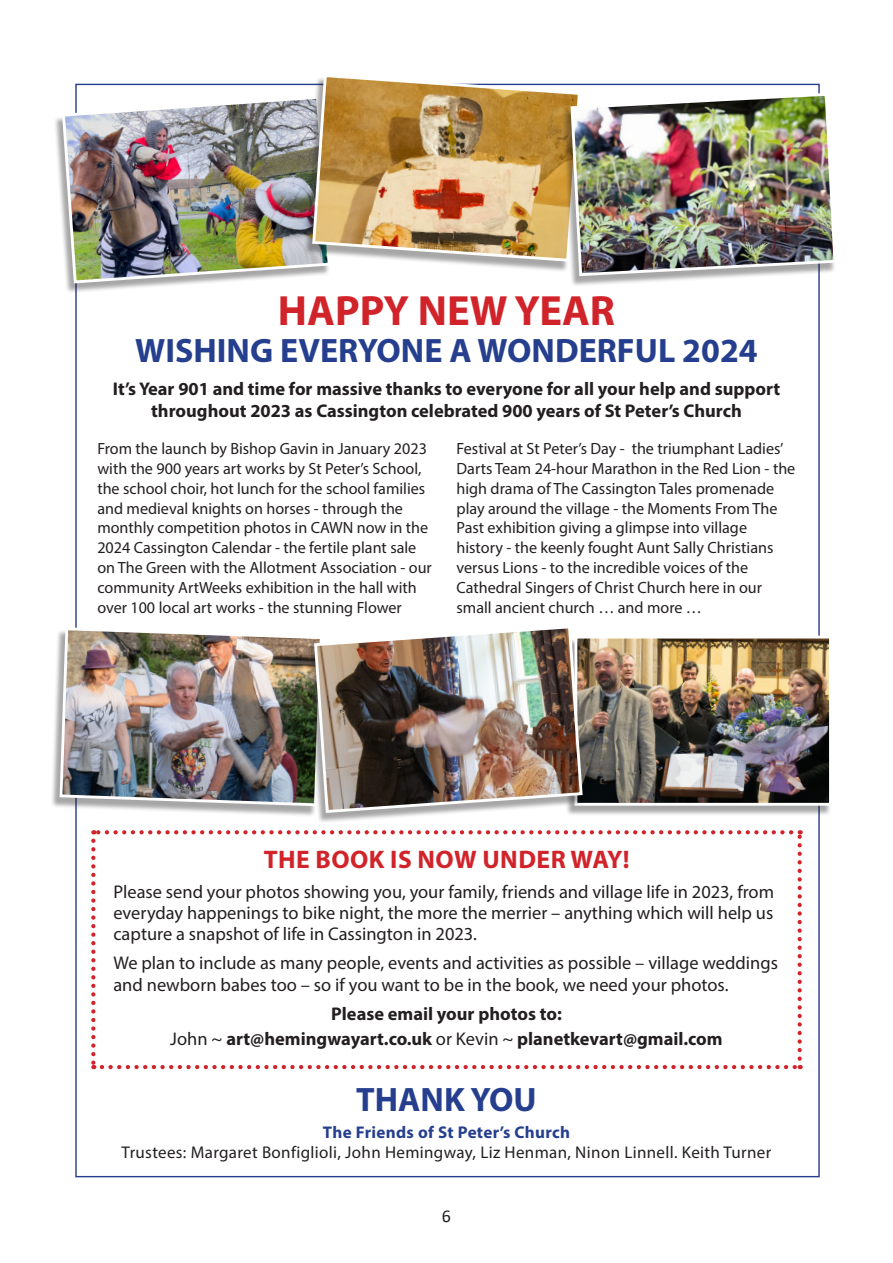
<style>
.page{position:relative;width:893px;height:1263px;background:#fff}
.page>*{position:absolute;margin:0;border:0;box-sizing:border-box;transform-origin:0 0}
.t1{font:700 42.45px "Myriad Pro";color:#d1232a}
.t2{font:700 34.05px "Myriad Pro";color:#253f8e}
.t3{font:700 25.5px "Myriad Pro";letter-spacing:.02em;color:#d1232a}
.t4{font:18.45px/21.3px "Myriad Pro";color:#231f20;text-align:justify}
.t5{font:700 18.45px/21.3px "Myriad Pro";color:#231f20;text-align:center}
.t6{font:18px "Calibri";color:#231f20}
.t7{font:16.95px/19.8px "Myriad Pro";letter-spacing:.02em;color:#231f20;text-align:center}
.t8{font:16.35px/19.8px "Myriad Pro";color:#231f20}
.s1{font-weight:400}
.s2{font-weight:700;color:#253f8e}
</style>
<div class="page">
<svg style="left:91px;top:841px;width:4px;height:228px"></svg>
<svg style="left:102px;top:1065px;width:699px;height:4px"></svg>
<svg style="left:797px;top:830px;width:5px;height:229px"></svg>
<svg style="left:93px;top:830px;width:698px;height:4px"></svg>
<div style="left:54px;top:99px;width:276px;height:195px;background:#231f20;opacity:.4"></div>
<img style="left:61px;top:94px;width:269px;height:191px">
<div style="left:304px;top:77px;width:276px;height:196px;background:#231f20;opacity:.4"></div>
<img style="left:311px;top:77px;width:271px;height:186px">
<div style="left:562px;top:96px;width:274px;height:191px;background:#231f20;opacity:.4"></div>
<img style="left:569px;top:91px;width:267px;height:187px">
<div style="left:51px;top:630px;width:271px;height:187px;background:#231f20;opacity:.4"></div>
<img style="left:58px;top:626px;width:247px;height:182px">
<div style="left:565px;top:638px;width:266px;height:179px;background:#231f20;opacity:.4"></div>
<img style="left:584px;top:640px;width:244px;height:162px">
<div style="left:574px;top:636px;width:258px;height:170px;border:3px solid #fff"></div>
<div style="left:305px;top:628px;width:277px;height:196px;background:#231f20;opacity:.4"></div>
<img style="left:312px;top:628px;width:272px;height:186px">
<p class="t1" style="left:278px;top:283px;width:339px">HAPPY NEW YEAR</p>
<p class="t2" style="left:135px;top:328px;width:624px">WISHING EVERYONE A WONDERFUL 2024</p>
<p class="t5" style="left:113px;top:378px;width:669px">It’s Year 901 and time for massive thanks to everyone for all your help and support throughout 2023 as Cassington celebrated 900 years of St Peter’s Church</p>
<p class="t8" style="left:97px;top:438px;width:336px">From the launch by Bishop Gavin in January 2023 with the 900 years art works by St Peter’s School, the school choir, hot lunch for the school families and medieval knights on horses - through the monthly competition photos in CAWN now in the 2024 Cassington Calendar - the fertile plant sale on The Green with the Allotment Association - our community ArtWeeks exhibition in the hall with over 100 local art works - the stunning Flower</p>
<p class="t8" style="left:457px;top:438px;width:340px">Festival at St Peter’s Day - the triumphant Ladies’ Darts Team 24-hour Marathon in the Red Lion - the high drama of The Cassington Tales promenade play around the village - the Moments From The Past exhibition giving a glimpse into village history - the keenly fought Aunt Sally Christians versus Lions - to the incredible voices of the Cathedral Singers of Christ Church here in our small ancient church … and more …</p>
<p class="t3" style="left:264px;top:843px;width:367px">THE BOOK IS NOW UNDER WAY!</p>
<p class="t4" style="left:113px;top:880px;width:662px">Please send your photos showing you, your family, friends and village life in 2023, from everyday happenings to bike night, the more the merrier – anything which will help us capture a snapshot of life in Cassington in 2023.</p>
<p class="t4" style="left:113px;top:952px;width:666px">We plan to include as many people, events and activities as possible – village weddings and newborn babes too – so if you want to be in the book, we need your photos.</p>
<p class="t5" style="left:170px;top:1000px;width:554px;line-height:25.2px">Please email your photos to:<br><span class="s1">John ~</span> art@hemingwayart.co.uk <span class="s1">or Kevin ~</span> planetkevart@gmail.com</p>
<p class="t2" style="left:356px;top:1077px;width:182px">THANK YOU</p>
<p class="t7" style="left:122px;top:1122px;width:651px"><span class="s2">The Friends of St Peter’s Church<br></span>Trustees: Margaret Bonfiglioli, John Hemingway, Liz Henman, Ninon Linnell. Keith Turner</p>
<p class="t6" style="left:442px;top:1203px;width:11px">6</p>
</div>
